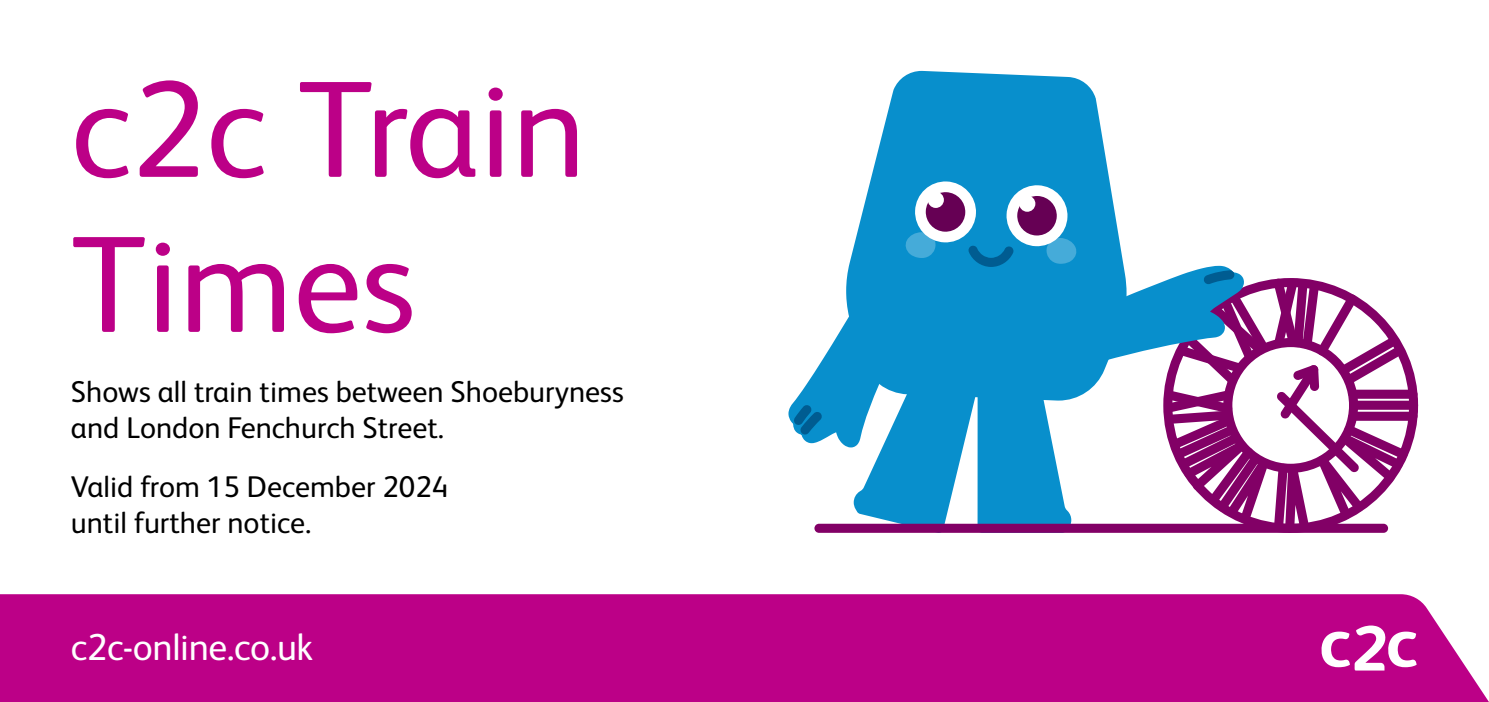
<style>
.page{position:relative;width:1489px;height:702px;background:#fff}
.page>*{position:absolute;margin:0;border:0;box-sizing:border-box;transform-origin:0 0}
.t1{font:137.5px/155px "FS Albert";color:#bc0087}
.t2{font:37.5px "FS Albert";letter-spacing:-.01em;color:#fff}
.t3{font:30px/36px "FS Albert";color:#000}
</style>
<div class="page">
<div style="left:0;top:594px;width:1488px;height:108px;background:#bc0087"></div>
<svg style="left:1321px;top:625px;width:95px;height:45px"></svg>
<svg style="left:846px;top:71px;width:278px;height:328px;fill:#088fcc"></svg>
<svg style="left:1385px;top:354px;width:32px;height:179px"></svg>
<div style="left:1348px;top:400px;width:69px;height:10px;background:#820066;border-radius:5px"></div>
<div style="left:1348px;top:389px;width:69px;height:10px;background:#820066;border-radius:5px"></div>
<div style="left:1348px;top:411px;width:69px;height:10px;background:#820066;border-radius:5px"></div>
<svg style="left:904px;top:232px;width:31px;height:26px"></svg>
<svg style="left:1046px;top:238px;width:31px;height:26px"></svg>
<svg style="left:967px;top:245px;width:47px;height:22px"></svg>
<div style="left:914px;top:181px;width:62px;height:62px;background:#fff;border-radius:50%"></div>
<div style="left:1005px;top:185px;width:63px;height:62px;background:#fff;border-radius:50%"></div>
<div style="left:1016px;top:195px;width:41px;height:41px;background:#660054;border-radius:50%"></div>
<div style="left:1018px;top:195px;width:17px;height:17px;background:#fff;border-radius:50%"></div>
<div style="left:925px;top:192px;width:40px;height:40px;background:#660054;border-radius:50%"></div>
<div style="left:927px;top:191px;width:17px;height:17px;background:#fff;border-radius:50%"></div>
<svg style="left:788px;top:304px;width:283px;height:219px"></svg>
<svg style="left:1094px;top:266px;width:313px;height:266px"></svg>
<div style="left:814px;top:523px;width:573px;height:10px;background:#820066;border-radius:5px"></div>
<h1 class="t1" style="left:71px;top:52px;width:516px">c2c Train<br>Times</h1>
<p class="t3" style="left:71px;top:374px;width:554px">Shows all train times between Shoeburyness and London Fenchurch Street.</p>
<p class="t3" style="left:71px;top:468px;width:379px">Valid from 15 December 2024 until further notice.</p>
<p class="t2" style="left:71px;top:625px;width:244px">c2c-online.co.uk</p>
</div>
